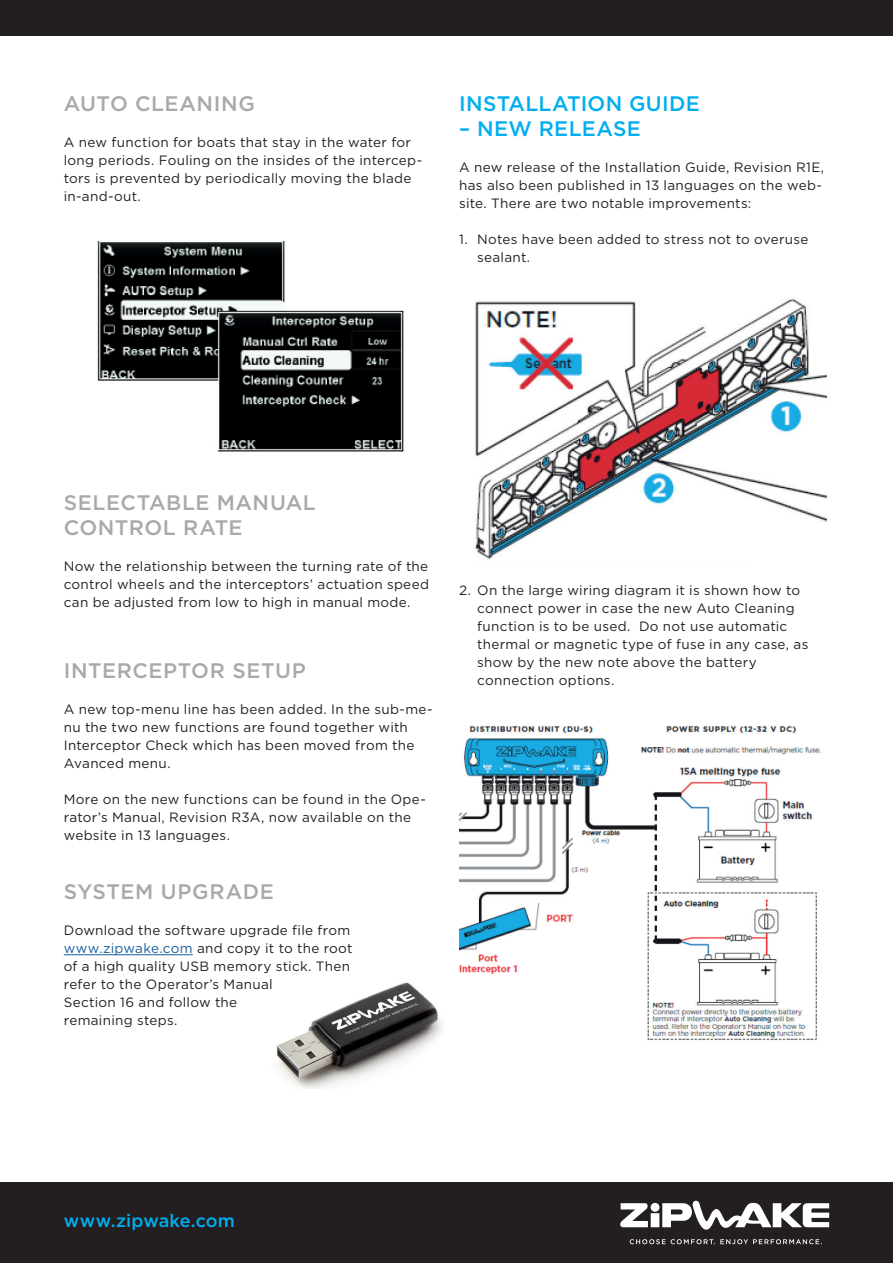
<style>
.page{position:relative;width:893px;height:1263px;background:#fff}
.page>*{position:absolute;margin:0;border:0;box-sizing:border-box;transform-origin:0 0}
.t1{font:500 21px/25.2px "Gotham HTF";letter-spacing:.025em;color:#a8a9ad}
.t2{font:500 21px "Gotham HTF";letter-spacing:.015em;color:#00aeef}
.t3{font:500 18px "Gotham HTF";letter-spacing:.005em;color:#00aeef}
.t4{font:13.5px/18px "Gotham HTF";letter-spacing:.02em;color:#231f20}
.s1{color:#175d9e}
</style>
<div class="page">
<div style="left:0;top:1182px;width:893px;height:81px;background:#231f20"></div>
<div style="left:0;top:0;width:893px;height:35px;background:#231f20"></div>
<img style="left:276px;top:982px;width:166px;height:106px">
<hr style="left:64px;top:954px;width:129px;height:1px;background:#175d9e">
<img style="left:97px;top:240px;width:307px;height:212px">
<img style="left:475px;top:298px;width:352px;height:261px">
<img style="left:459px;top:726px;width:362px;height:314px">
<svg style="left:620px;top:1201px;width:209px;height:43px"></svg>
<h1 class="t1" style="left:64px;top:91px;width:193px">AUTO CLEANING</h1>
<p class="t4" style="left:64px;top:133px;width:360px">A new function for boats that stay in the water for long periods. Fouling on the insides of the intercep&shy;tors is prevented by periodically moving the blade in-and-out.</p>
<h1 class="t2" style="left:459px;top:92px;width:242px">INSTALLATION GUIDE</h1>
<h1 class="t2" style="left:459px;top:117px;width:183px">– NEW RELEASE</h1>
<p class="t4" style="left:459px;top:158px;width:366px">A new release of the Installation Guide, Revision R1E, has also been published in 13 languages on the web&shy;site. There are two notable improvements:</p>
<p class="t4" style="left:477px;top:230px;width:333px;text-indent:-18px">1. Notes have been added to stress not to overuse sealant.</p>
<h1 class="t1" style="left:64px;top:490px;width:254px">SELECTABLE MANUAL<br>CONTROL RATE</h1>
<p class="t4" style="left:64px;top:557px;width:367px;text-align:justify">Now the relationship between the turning rate of the control wheels and the interceptors’ actuation speed can be adjusted from low to high in manual mode.</p>
<h1 class="t1" style="left:64px;top:658px;width:244px">INTERCEPTOR SETUP</h1>
<p class="t4" style="left:64px;top:700px;width:370px">A new top-menu line has been added. In the sub-me&shy;nu the two new functions are found together with Interceptor Check which has been moved from the Avanced menu.</p>
<p class="t4" style="left:64px;top:790px;width:364px">More on the new functions can be found in the Ope&shy;rator’s Manual, Revision R3A, now available on the website in 13 languages.</p>
<h1 class="t1" style="left:64px;top:878px;width:212px">SYSTEM UPGRADE</h1>
<p class="t4" style="left:64px;top:921px;width:290px">Download the software upgrade file from <span class="s1">www.zipwake.com</span> and copy it to the root of a high quality USB memory stick. Then refer to the Operator’s Manual<br>Section 16 and follow the<br>remaining steps.</p>
<p class="t4" style="left:477px;top:581px;width:333px;text-indent:-18px">2. On the large wiring diagram it is shown how to connect power in case the new Auto Cleaning function is to be used. Do not use automatic thermal or magnetic type of fuse in any case, as show by the new note above the battery connection options.</p>
<h2 class="t3" style="left:64px;top:1211px;width:173px">www.zipwake.com</h2>
</div>
